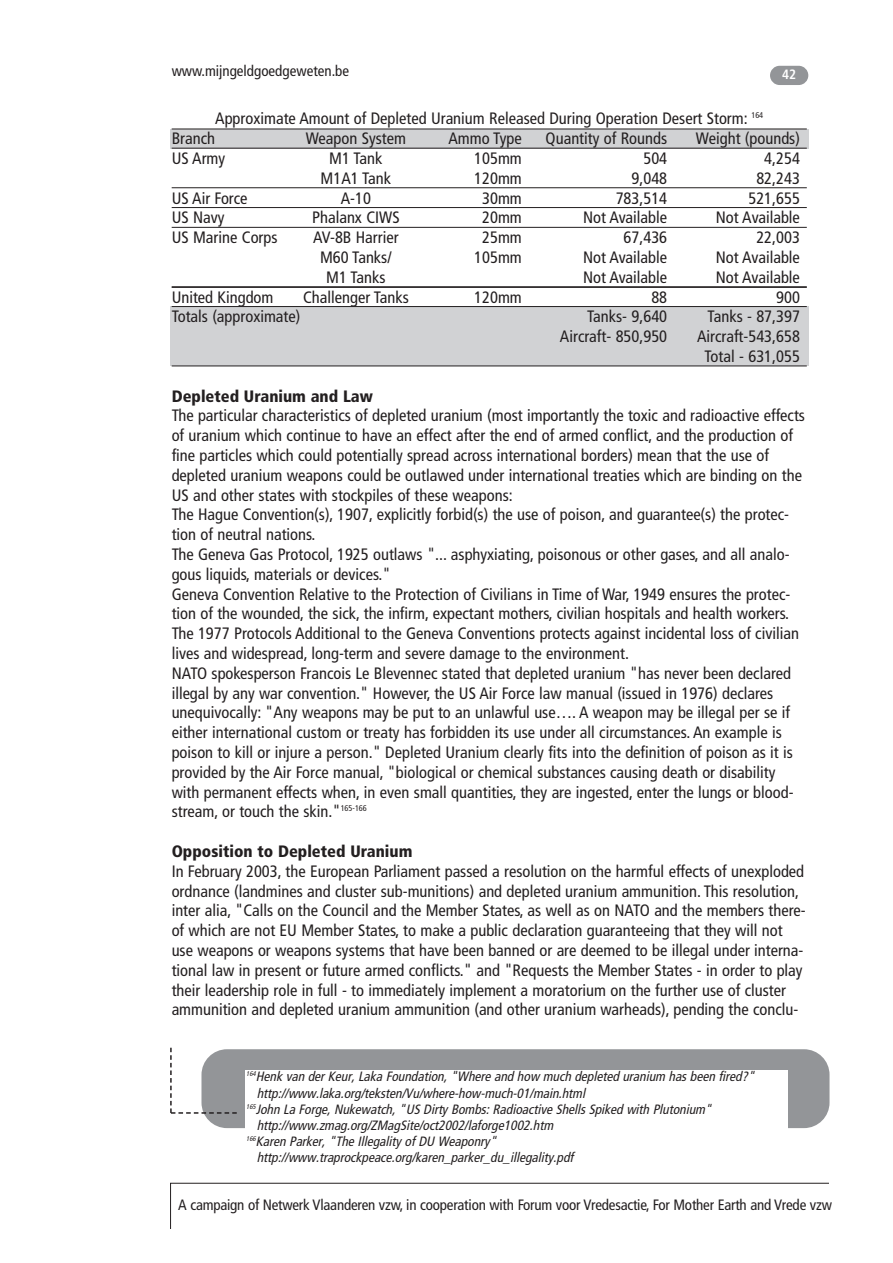
<style>
.page{position:relative;width:893px;height:1263px;background:#fff}
.page>*{position:absolute;margin:0;border:0;box-sizing:border-box;transform-origin:0 0}
.t1{font:condensed 16.5px/19.8px "Frutiger";color:#231f20}
.t2{font:900 condensed 16.5px "Frutiger";color:#231f20}
.t3{font:condensed 15px "Frutiger";letter-spacing:-.015em;color:#231f20}
.t4{font:italic condensed 13.5px "Frutiger";color:#231f20}
.t5{font:700 condensed 13.5px "Frutiger";color:#fff}
</style>
<div class="page">
<div style="left:170px;top:306px;width:638px;height:60px;background:#d1d2d4"></div>
<div style="left:170px;top:130px;width:638px;height:19px;background:#d1d2d4"></div>
<hr style="left:172px;top:129px;width:634px;height:1px;background:#231f20">
<hr style="left:172px;top:148px;width:634px;height:1px;background:#231f20">
<hr style="left:172px;top:187px;width:634px;height:1px;background:#231f20">
<hr style="left:172px;top:207px;width:634px;height:1px;background:#231f20">
<hr style="left:172px;top:227px;width:634px;height:1px;background:#231f20">
<hr style="left:172px;top:286px;width:634px;height:1px;background:#231f20">
<hr style="left:172px;top:287px;width:634px;height:1px;background:#231f20">
<hr style="left:172px;top:306px;width:634px;height:1px;background:#231f20">
<hr style="left:172px;top:366px;width:634px;height:1px;background:#231f20">
<div style="left:201px;top:1049px;width:628px;height:79px;background:#939598;border-radius:26px"></div>
<svg style="left:170px;top:1048px;width:67px;height:66px"></svg>
<div style="left:244px;top:1070px;width:543px;height:106px;background:#fff"></div>
<div style="left:770px;top:66px;width:38px;height:19px;background:#939598;border-radius:10px"></div>
<div style="left:170px;top:1183px;width:672px;height:54px;border:1px solid #231f20"></div>
<div style="left:162px;top:1229px;width:682px;height:18px;background:#fff"></div>
<div style="left:829px;top:1178px;width:20px;height:74px;background:#fff"></div>
<p class="t3" style="left:172px;top:65px;width:179px">www.mijngeldgoedgeweten.be</p>
<p class="t5" style="left:782px;top:69px;width:16px">42</p>
<p class="t1" style="left:215px;top:110px;width:549px">Approximate Amount of Depleted Uranium Released During Operation Desert Storm: <sup>164</sup></p>
<p class="t1" style="left:172px;top:130px;width:45px">Branch</p>
<p class="t1" style="left:306px;top:130px;width:102px">Weapon System</p>
<p class="t1" style="left:448px;top:130px;width:75px">Ammo Type</p>
<p class="t1" style="left:545px;top:130px;width:123px">Quantity of Rounds</p>
<p class="t1" style="left:696px;top:130px;width:105px">Weight (pounds)</p>
<p class="t1" style="left:172px;top:150px;width:55px">US Army</p>
<p class="t1" style="left:329px;top:150px;width:55px">M1 Tank</p>
<p class="t1" style="left:474px;top:150px;width:49px">105mm</p>
<p class="t1" style="left:643px;top:150px;width:25px">504</p>
<p class="t1" style="left:764px;top:150px;width:37px">4,254</p>
<p class="t1" style="left:320px;top:170px;width:72px">M1A1 Tank</p>
<p class="t1" style="left:474px;top:170px;width:49px">120mm</p>
<p class="t1" style="left:631px;top:170px;width:37px">9,048</p>
<p class="t1" style="left:756px;top:170px;width:45px">82,243</p>
<p class="t1" style="left:172px;top:189px;width:77px">US Air Force</p>
<p class="t1" style="left:341px;top:189px;width:32px">A-10</p>
<p class="t1" style="left:482px;top:189px;width:41px">30mm</p>
<p class="t1" style="left:615px;top:189px;width:53px">783,514</p>
<p class="t1" style="left:748px;top:189px;width:53px">521,655</p>
<p class="t1" style="left:172px;top:209px;width:54px">US Navy</p>
<p class="t1" style="left:312px;top:209px;width:89px">Phalanx CIWS</p>
<p class="t1" style="left:482px;top:209px;width:41px">20mm</p>
<p class="t1" style="left:583px;top:209px;width:86px">Not Available</p>
<p class="t1" style="left:715px;top:209px;width:86px">Not Available</p>
<p class="t1" style="left:172px;top:229px;width:107px">US Marine Corps</p>
<p class="t1" style="left:313px;top:229px;width:87px">AV-8B Harrier</p>
<p class="t1" style="left:482px;top:229px;width:41px">25mm</p>
<p class="t1" style="left:623px;top:229px;width:45px">67,436</p>
<p class="t1" style="left:756px;top:229px;width:45px">22,003</p>
<p class="t1" style="left:320px;top:249px;width:73px">M60 Tanks/</p>
<p class="t1" style="left:474px;top:249px;width:49px">105mm</p>
<p class="t1" style="left:583px;top:249px;width:86px">Not Available</p>
<p class="t1" style="left:715px;top:249px;width:86px">Not Available</p>
<p class="t1" style="left:326px;top:269px;width:61px">M1 Tanks</p>
<p class="t1" style="left:583px;top:269px;width:86px">Not Available</p>
<p class="t1" style="left:715px;top:269px;width:86px">Not Available</p>
<p class="t1" style="left:172px;top:288px;width:103px">United Kingdom</p>
<p class="t1" style="left:303px;top:288px;width:107px">Challenger Tanks</p>
<p class="t1" style="left:474px;top:288px;width:49px">120mm</p>
<p class="t1" style="left:651px;top:288px;width:17px">88</p>
<p class="t1" style="left:776px;top:288px;width:25px">900</p>
<p class="t1" style="left:172px;top:308px;width:130px">Totals (approximate)</p>
<p class="t1" style="left:587px;top:308px;width:81px">Tanks- 9,640</p>
<p class="t1" style="left:707px;top:308px;width:94px">Tanks - 87,397</p>
<p class="t1" style="left:560px;top:328px;width:109px">Aircraft- 850,950</p>
<p class="t1" style="left:697px;top:328px;width:104px;text-align:center">Aircraft-543,658<br>Total - 631,055</p>
<p class="t2" style="left:172px;top:389px;width:203px">Depleted Uranium and Law</p>
<p class="t1" style="left:172px;top:407px;width:634px">The particular characteristics of depleted uranium (most importantly the toxic and radioactive effects of uranium which continue to have an effect after the end of armed conflict, and the production of fine particles which could potentially spread across international borders) mean that the use of depleted uranium weapons could be outlawed under international treaties which are binding on the US and other states with stockpiles of these weapons:<br>The Hague Convention(s), 1907, explicitly forbid(s) the use of poison, and guarantee(s) the protec&shy;tion of neutral nations.<br>The Geneva Gas Protocol, 1925 outlaws "... asphyxiating, poisonous or other gases, and all analo&shy;gous liquids, materials or devices."<br>Geneva Convention Relative to the Protection of Civilians in Time of War, 1949 ensures the protec&shy;tion of the wounded, the sick, the infirm, expectant mothers, civilian hospitals and health workers.<br>The 1977 Protocols Additional to the Geneva Conventions protects against incidental loss of civilian lives and widespread, long-term and severe damage to the environment.<br>NATO spokesperson Francois Le Blevennec stated that depleted uranium "has never been declared illegal by any war convention." However, the US Air Force law manual (issued in 1976) declares unequivocally: "Any weapons may be put to an unlawful use…. A weapon may be illegal per se if either international custom or treaty has forbidden its use under all circumstances. An example is poison to kill or injure a person." Depleted Uranium clearly fits into the definition of poison as it is provided by the Air Force manual, "biological or chemical substances causing death or disability with permanent effects when, in even small quantities, they are ingested, enter the lungs or blood&shy;stream, or touch the skin."<sup>165-166</sup></p>
<p class="t2" style="left:172px;top:845px;width:242px">Opposition to Depleted Uranium</p>
<p class="t1" style="left:172px;top:863px;width:635px">In February 2003, the European Parliament passed a resolution on the harmful effects of unexploded ordnance (landmines and cluster sub-munitions) and depleted uranium ammunition. This resolution, inter alia, "Calls on the Council and the Member States, as well as on NATO and the members there&shy;of which are not EU Member States, to make a public declaration guaranteeing that they will not use weapons or weapons systems that have been banned or are deemed to be illegal under interna&shy;tional law in present or future armed conflicts." and "Requests the Member States - in order to play their leadership role in full - to immediately implement a moratorium on the further use of cluster ammunition and depleted uranium ammunition (and other uranium warheads), pending the conclu-</p>
<p class="t4" style="left:246px;top:1071px;width:512px"><sup>164</sup>Henk van derKeur,Laka Foundation,"Where and how much depleted uranium hasbeen fired?"</p>
<p class="t4" style="left:257px;top:1088px;width:332px">http://www.laka.org/teksten/Vu/where-how-much-01/main.html</p>
<p class="t4" style="left:246px;top:1104px;width:470px"><sup>165</sup>John La Forge,Nukewatch,"US Dirty Bombs:Radioactive ShellsSpiked with Plutonium"</p>
<p class="t4" style="left:257px;top:1120px;width:301px">http://www.zmag.org/ZMagSite/oct2002/laforge1002.htm</p>
<p class="t4" style="left:246px;top:1136px;width:255px"><sup>166</sup>Karen Parker,"The Illegality of DU Weaponry "</p>
<p class="t4" style="left:257px;top:1152px;width:318px">http://www.traprockpeace.org/karen_parker_du_illegality.pdf</p>
<p class="t3" style="left:178px;top:1198px;width:655px">A campaign of Netwerk Vlaanderen vzw, in cooperation with Forum voor Vredesactie, For Mother Earth and Vrede vzw</p>
</div>
